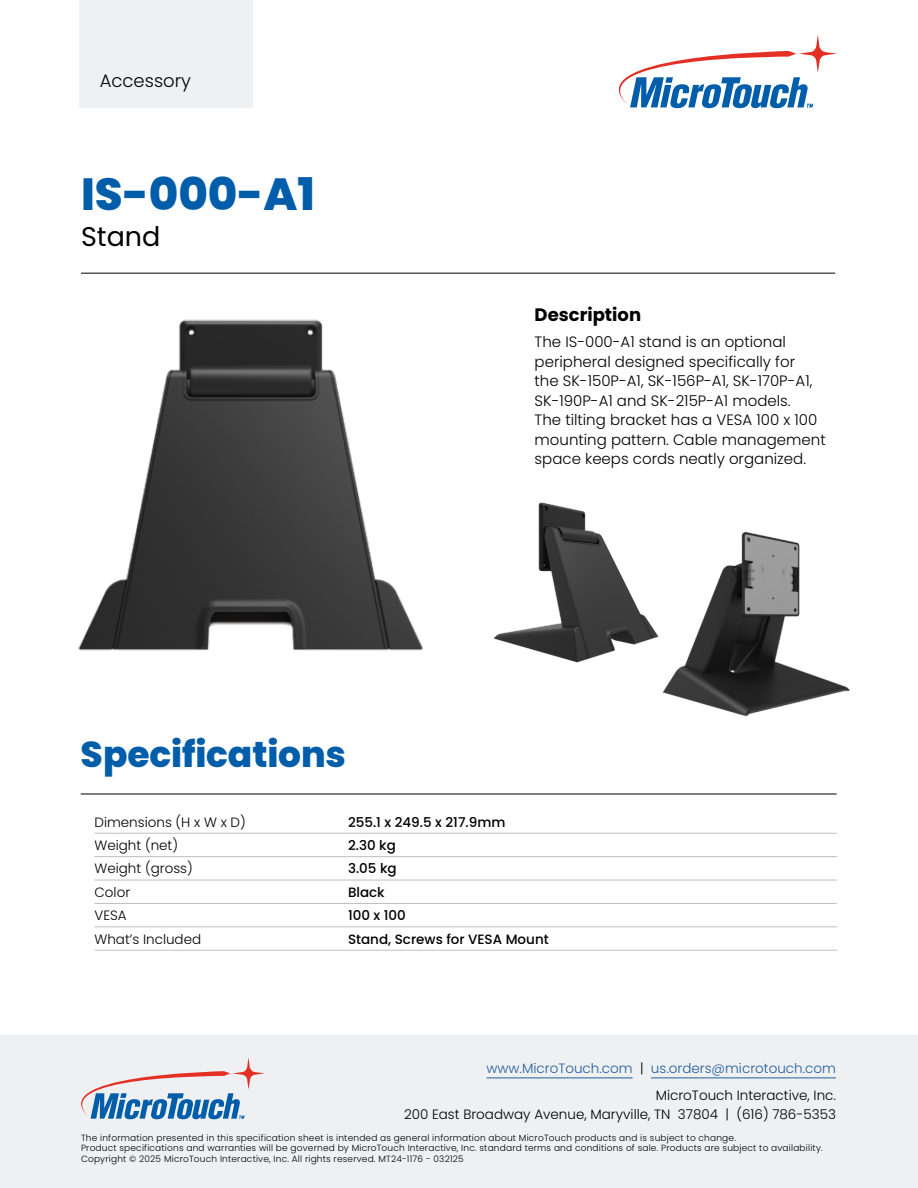
<style>
.page{position:relative;width:918px;height:1188px;background:#fff}
.page>*{position:absolute;margin:0;border:0;box-sizing:border-box;transform-origin:0 0}
.Product_Model{font:800 45px "Poppins";color:#005daa}
.Page_Header{font:800 36px "Poppins";letter-spacing:-.005em;color:#005daa}
.Product_Type{font:27px "Poppins";color:#000}
.Body_Head{font:700 18px "Poppins";color:#000}
.Series{font:300 18px "Poppins";color:#000}
.Body{font:300 15px/19.5px "Poppins";color:#000}
.Contact{font:300 13.5px/19.5px "Poppins";color:#000;text-align:right}
.Bullets{font:500 13.5px "Poppins";color:#000}
.Bullets-2{font:300 13.5px "Poppins";color:#000}
.Contact-2{font:300 13.5px "Poppins";color:#215e9e}
.Legal{font:300 9px/10.8px "Poppins";letter-spacing:.02em;color:#000}
.s1{color:#000}
</style>
<div class="page">
<svg style="left:618px;top:35px;width:219px;height:73px"></svg>
<hr style="left:81px;top:273px;width:754px;height:1px;background:#000">
<div style="left:80px;top:0;width:173px;height:108px;background:#eff0f1"></div>
<img style="left:78px;top:319px;width:345px;height:332px">
<img style="left:662px;top:531px;width:188px;height:186px">
<img style="left:493px;top:502px;width:166px;height:161px">
<hr style="left:81px;top:794px;width:756px;height:1px;background:#000">
<hr style="left:94px;top:833px;width:743px;height:1px;background:#bcbec0">
<hr style="left:94px;top:856px;width:743px;height:1px;background:#bcbec0">
<hr style="left:94px;top:880px;width:743px;height:1px;background:#bcbec0">
<hr style="left:94px;top:903px;width:743px;height:1px;background:#bcbec0">
<hr style="left:94px;top:927px;width:743px;height:1px;background:#bcbec0">
<hr style="left:94px;top:950px;width:743px;height:1px;background:#bcbec0">
<div style="left:0;top:1036px;width:918px;height:152px;background:#eff0f1"></div>
<svg style="left:81px;top:1057px;width:183px;height:62px"></svg>
<hr style="left:487px;top:1078px;width:146px;height:1px;background:#215e9e">
<hr style="left:651px;top:1078px;width:185px;height:1px;background:#215e9e">
<p class="Series" style="left:100px;top:71px;width:93px">Accessory</p>
<p class="Product_Model" style="left:81px;top:168px;width:235px">IS-000-A1</p>
<p class="Product_Type" style="left:81px;top:221px;width:81px">Stand</p>
<p class="Body_Head" style="left:535px;top:304px;width:108px">Description</p>
<p class="Body" style="left:535px;top:332px;width:293px">The IS-000-A1 stand is an optional peripheral designed specifically for<br>the SK-150P-A1, SK-156P-A1, SK-170P-A1, SK-190P-A1 and SK-215P-A1 models.<br>The tilting bracket has a VESA 100 x 100 mounting pattern. Cable management space keeps cords neatly organized.</p>
<p class="Page_Header" style="left:81px;top:733px;width:267px">Specifications</p>
<p class="Bullets-2" style="left:94px;top:814px;width:153px">Dimensions (H x W x D)</p>
<p class="Bullets" style="left:348px;top:814px;width:159px">255.1 x 249.5 x 217.9mm</p>
<p class="Bullets-2" style="left:94px;top:837px;width:85px">Weight (net)</p>
<p class="Bullets" style="left:348px;top:837px;width:49px">2.30 kg</p>
<p class="Bullets-2" style="left:94px;top:861px;width:100px">Weight (gross)</p>
<p class="Bullets" style="left:348px;top:861px;width:50px">3.05 kg</p>
<p class="Bullets-2" style="left:94px;top:884px;width:37px">Color</p>
<p class="Bullets" style="left:348px;top:884px;width:38px">Black</p>
<p class="Bullets-2" style="left:94px;top:908px;width:34px">VESA</p>
<p class="Bullets" style="left:348px;top:908px;width:59px">100 x 100</p>
<p class="Bullets-2" style="left:94px;top:931px;width:108px">What’s Included</p>
<p class="Bullets" style="left:348px;top:931px;width:202px">Stand, Screws for VESA Mount</p>
<p class="Contact-2" style="left:487px;top:1061px;width:351px">www.MicroTouch.com <span class="s1">|</span> us.orders@microtouch.com</p>
<p class="Contact" style="left:404px;top:1085px;width:433px">MicroTouch Interactive, Inc.<br>200 East Broadway Avenue, Maryville, TN 37804 | (616) 786-5353</p>
<p class="Legal" style="left:81px;top:1132px;width:743px">The information presented in this specification sheet is intended as general information about MicroTouch products and is subject to change.<br>Product specifications and warranties will be governed by MicroTouch Interactive, Inc. standard terms and conditions of sale. Products are subject to availability.<br>Copyright © 2025 MicroTouch Interactive, Inc. All rights reserved. MT24-1176 - 032125</p>
</div>
